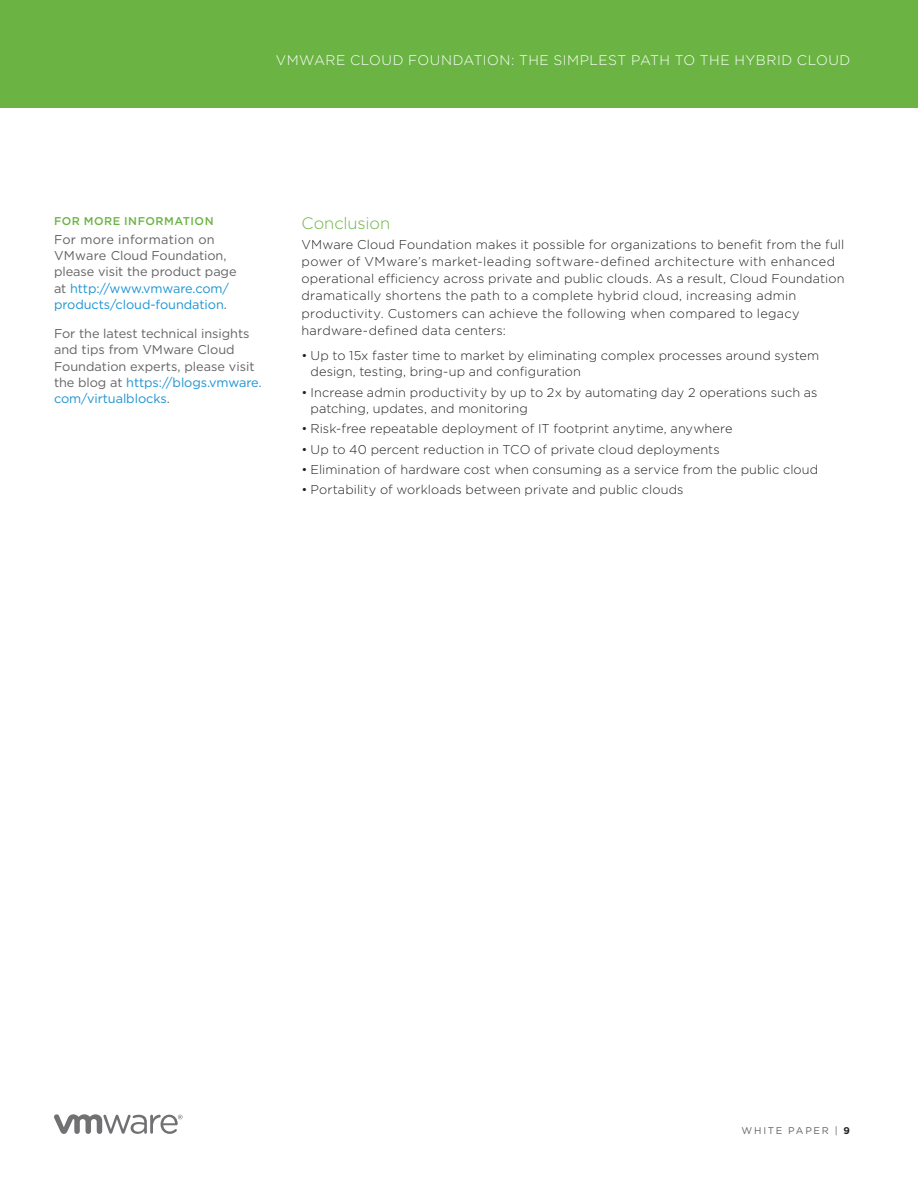
<style>
.page{position:relative;width:918px;height:1188px;background:#fff}
.page>*{position:absolute;margin:0;border:0;box-sizing:border-box;transform-origin:0 0}
.t1{font:300 16.5px "Gotham";letter-spacing:-.005em;color:#6bb444}
.t2{font:300 13.8px "Gotham";letter-spacing:.035em;color:#fff}
.t3{font:300 12.75px/17.2px "Gotham";letter-spacing:.01em;color:#231f20}
.t4{font:12.75px/16.2px "Gotham";letter-spacing:-.005em;color:#636265}
.t5{font:500 11.25px "Gotham";letter-spacing:.05em;color:#6bb444}
.t6{font:9.75px "Gotham";letter-spacing:.175em;color:#636265}
.s1{color:#1c94d2}
.s2{font-weight:700;color:#231f20}
</style>
<div class="page">
<div style="left:0;top:0;width:918px;height:108px;background:#6bb444"></div>
<svg style="left:54px;top:1114px;width:129px;height:20px"></svg>
<p class="t2" style="left:276px;top:51px;width:576px">VMWARE CLOUD FOUNDATION: THE SIMPLEST PATH TO THE HYBRID CLOUD</p>
<p class="t5" style="left:54px;top:214px;width:161px">FOR MORE INFORMATION</p>
<p class="t4" style="left:54px;top:231px;width:184px">For more information on<br>VMware Cloud Foundation, please visit the product page at <span class="s1">http://www.vmware.com/ products/cloud-foundation</span>.</p>
<p class="t4" style="left:54px;top:325px;width:209px">For the latest technical insights and tips from VMware Cloud<br>Foundation experts, please visit the blog at <span class="s1">https://blogs.vmware. com/virtualblocks</span>.</p>
<p class="t1" style="left:302px;top:213px;width:90px">Conclusion</p>
<p class="t3" style="left:302px;top:235px;width:545px">VMware Cloud Foundation makes it possible for organizations to benefit from the full power of VMware’s market-leading software-defined architecture with enhanced operational efficiency across private and public clouds. As a result, Cloud Foundation dramatically shortens the path to a complete hybrid cloud, increasing admin productivity. Customers can achieve the following when compared to legacy hardware-defined data centers:</p>
<p class="t3" style="left:311px;top:347px;width:510px;line-height:16.2px;text-indent:-9px">• Up to 15x faster time to market by eliminating complex processes around system design, testing, bring-up and configuration</p>
<p class="t3" style="left:311px;top:384px;width:509px;line-height:16.2px;text-indent:-9px">• Increase admin productivity by up to 2x by automating day 2 operations such as patching, updates, and monitoring</p>
<p class="t3" style="left:302px;top:420px;width:432px">• Risk-free repeatable deployment of IT footprint anytime, anywhere</p>
<p class="t3" style="left:302px;top:440px;width:420px">• Up to 40 percent reduction in TCO of private cloud deployments</p>
<p class="t3" style="left:302px;top:461px;width:518px">• Elimination of hardware cost when consuming as a service from the public cloud</p>
<p class="t3" style="left:302px;top:481px;width:384px">• Portability of workloads between private and public clouds</p>
<p class="t6" style="left:742px;top:1125px;width:110px">WHITE PAPER | <span class="s2">9</span></p>
</div>
